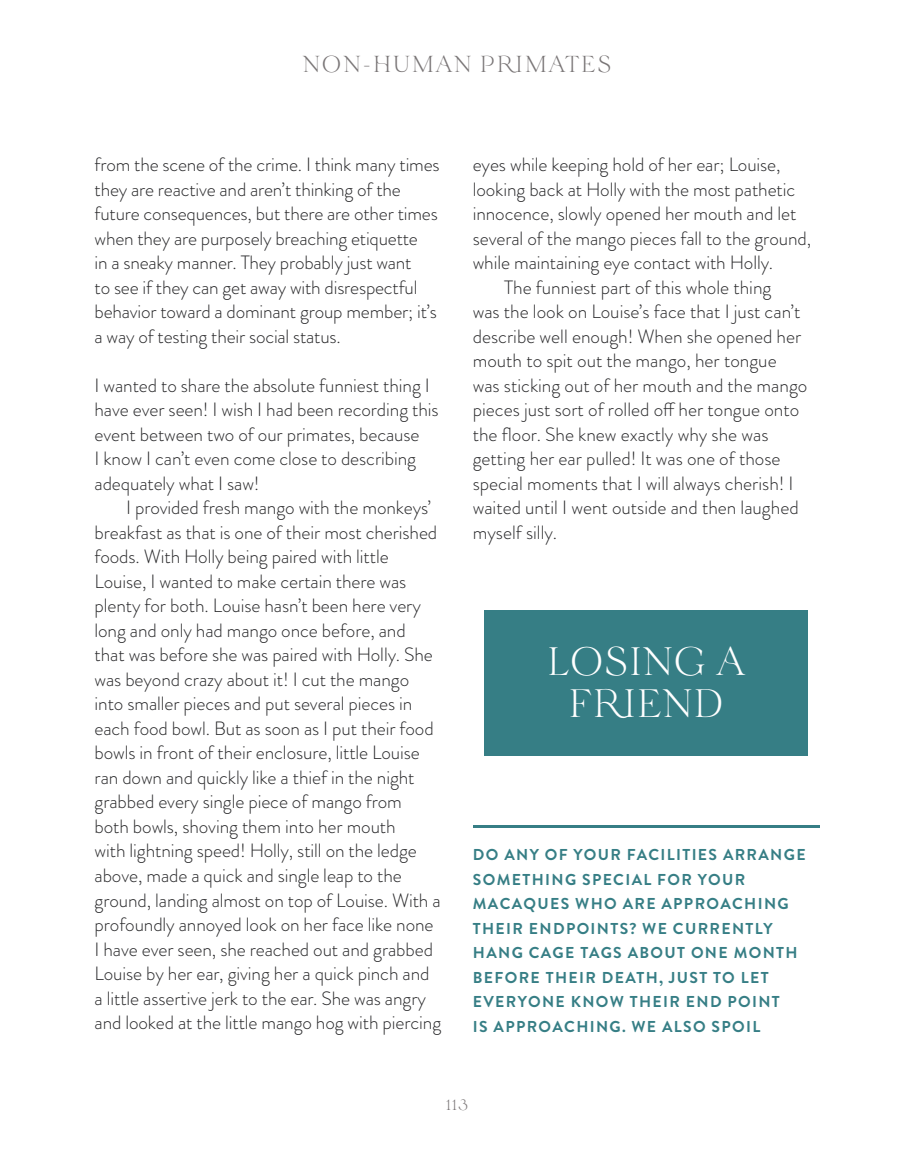
<style>
.page{position:relative;width:914px;height:1166px;background:#fff}
.page>*{position:absolute;margin:0;border:0;box-sizing:border-box;transform-origin:0 0}
.t1{font:300 42px/42px "Velour";color:#fff;text-align:center}
.t2{font:300 24.5px "Velour";letter-spacing:.05em;color:#797576}
.t3{font:300 19.25px/24.5px "Brandon Grotesque";letter-spacing:-.005em;color:#272729}
.t4{font:700 15.75px/24.5px "Brandon Grotesque";letter-spacing:.085em;color:#367e85}
.t5{font:300 15.75px "Velour";color:#797576}
</style>
<div class="page">
<div style="left:484px;top:610px;width:323px;height:146px;background:#367e85"></div>
<hr style="left:472px;top:825px;width:347px;height:3px;background:#367e85">
<p class="t2" style="left:302px;top:50px;width:310px">NON-HUMAN PRIMATES</p>
<p class="t3" style="left:94px;top:152px;width:346px">from the scene of the crime. I think many times they are reactive and aren’t thinking of the future consequences, but there are other times when they are purposely breaching etiquette<br>in a sneaky manner. They probably just want<br>to see if they can get away with disrespectful behavior toward a dominant group member; it’s a way of testing their social status.</p>
<p class="t3" style="left:94px;top:373px;width:345px">I wanted to share the absolute funniest thing I have ever seen! I wish I had been recording this event between two of our primates, because<br>I know I can’t even come close to describing adequately what I saw!</p>
<p class="t3" style="left:94px;top:495px;width:348px;text-indent:31px">I provided fresh mango with the monkeys’ breakfast as that is one of their most cherished foods. With Holly being paired with little Louise, I wanted to make certain there was plenty for both. Louise hasn’t been here very long and only had mango once before, and<br>that was before she was paired with Holly. She was beyond crazy about it! I cut the mango into smaller pieces and put several pieces in each food bowl. But as soon as I put their food bowls in front of their enclosure, little Louise ran down and quickly like a thief in the night grabbed every single piece of mango from both bowls, shoving them into her mouth<br>with lightning speed! Holly, still on the ledge above, made a quick and single leap to the ground, landing almost on top of Louise. With a profoundly annoyed look on her face like none I have ever seen, she reached out and grabbed Louise by her ear, giving her a quick pinch and a little assertive jerk to the ear. She was angry and looked at the little mango hog with piercing</p>
<p class="t3" style="left:472px;top:152px;width:309px">eyes while keeping hold of her ear; Louise,</p>
<p class="t3" style="left:472px;top:177px;width:324px">looking back at Holly with the most pathetic</p>
<p class="t3" style="left:472px;top:201px;width:325px">innocence, slowly opened her mouth and let</p>
<p class="t3" style="left:472px;top:226px;width:340px">several of the mango pieces fall to the ground,</p>
<p class="t3" style="left:472px;top:250px;width:302px">while maintaining eye contact with Holly.</p>
<p class="t3" style="left:504px;top:275px;width:269px">The funniest part of this whole thing</p>
<p class="t3" style="left:472px;top:299px;width:329px">was the look on Louise’s face that I just can’t</p>
<p class="t3" style="left:472px;top:324px;width:330px">describe well enough! When she opened her</p>
<p class="t3" style="left:472px;top:348px;width:305px">mouth to spit out the mango, her tongue</p>
<p class="t3" style="left:472px;top:373px;width:336px">was sticking out of her mouth and the mango</p>
<p class="t3" style="left:472px;top:397px;width:328px">pieces just sort of rolled off her tongue onto</p>
<p class="t3" style="left:472px;top:422px;width:297px">the floor. She knew exactly why she was</p>
<p class="t3" style="left:472px;top:446px;width:309px">getting her ear pulled! It was one of those</p>
<p class="t3" style="left:472px;top:471px;width:322px">special moments that I will always cherish! I</p>
<p class="t3" style="left:472px;top:495px;width:327px">waited until I went outside and then laughed</p>
<p class="t3" style="left:472px;top:520px;width:86px">myself silly.</p>
<h1 class="t1" style="left:546px;top:641px;width:200px">LOSING A<br>FRIEND</h1>
<p class="t4" style="left:473px;top:842px;width:334px">DO ANY OF YOUR FACILITIES ARRANGE<br>SOMETHING SPECIAL FOR YOUR<br>MACAQUES WHO ARE APPROACHING<br>THEIR ENDPOINTS? WE CURRENTLY<br>HANG CAGE TAGS ABOUT ONE MONTH<br>BEFORE THEIR DEATH, JUST TO LET<br>EVERYONE KNOW THEIR END POINT<br>IS APPROACHING. WE ALSO SPOIL</p>
<p class="t5" style="left:445px;top:1096px;width:24px">113</p>
</div>
